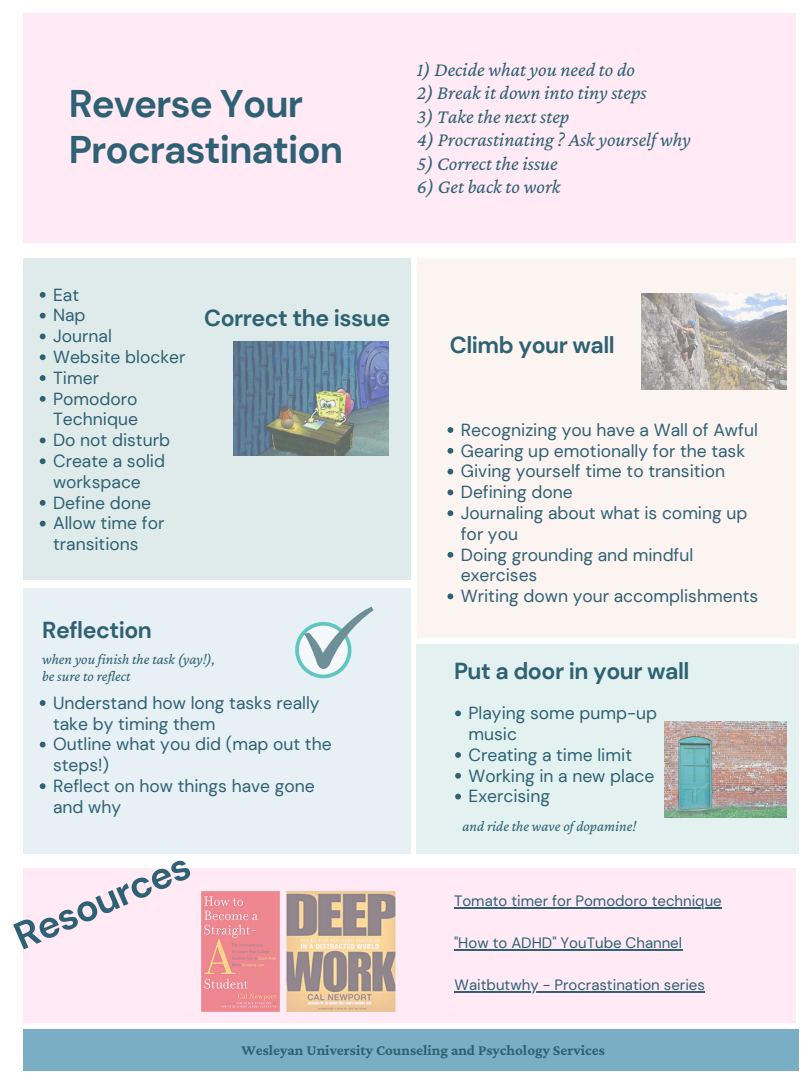
<style>
.page{position:relative;width:810px;height:1080px;background:#fff}
.page>*{position:absolute;margin:0;border:0;box-sizing:border-box;transform-origin:0 0}
.t1{font:700 38.5px/46.2px "DM Sans";letter-spacing:-.025em;color:#2e6173}
.t2{font:700 23.06px "DM Sans";letter-spacing:-.02em;color:#2e6173}
.t3{font:italic 20px "Crimson Pro";color:#2e6173}
.t4{font:17.5px/20.8px "DM Sans";color:#2e6173}
.t5{font:15px "DM Sans";color:#2e6173}
.t6{font:italic 15px/16.4px "Crimson Pro";color:#2e6173}
.t7{font:700 15px "Crimson Pro";color:#2e6173}
</style>
<div class="page">
<div style="left:23px;top:588px;width:387px;height:266px;background:#e7f0f4"></div>
<div style="left:23px;top:14px;width:773px;height:229px;background:#ffeaf6"></div>
<div style="left:23px;top:258px;width:387px;height:322px;background:#dfebea"></div>
<img style="left:234px;top:342px;width:154px;height:113px">
<div style="left:417px;top:258px;width:379px;height:380px;background:#fcf4f1"></div>
<img style="left:641px;top:293px;width:146px;height:97px">
<div style="left:417px;top:644px;width:382px;height:209px;background:#e3f2f1"></div>
<img style="left:665px;top:722px;width:122px;height:95px">
<div style="left:23px;top:869px;width:773px;height:154px;background:#ffeaf6"></div>
<svg style="left:295px;top:607px;width:79px;height:71px"></svg>
<img style="left:201px;top:892px;width:78px;height:120px">
<div style="left:23px;top:1030px;width:776px;height:41px;background:#79aec4"></div>
<img style="left:286px;top:892px;width:109px;height:120px">
<svg style="left:40px;top:292px;width:6px;height:6px"></svg>
<svg style="left:40px;top:313px;width:6px;height:6px"></svg>
<svg style="left:40px;top:334px;width:6px;height:5px"></svg>
<svg style="left:40px;top:354px;width:6px;height:6px"></svg>
<svg style="left:40px;top:375px;width:6px;height:6px"></svg>
<svg style="left:40px;top:396px;width:6px;height:6px"></svg>
<svg style="left:40px;top:438px;width:6px;height:5px"></svg>
<svg style="left:40px;top:458px;width:6px;height:6px"></svg>
<svg style="left:40px;top:500px;width:6px;height:6px"></svg>
<svg style="left:40px;top:521px;width:6px;height:6px"></svg>
<svg style="left:448px;top:427px;width:5px;height:6px"></svg>
<svg style="left:448px;top:448px;width:5px;height:6px"></svg>
<svg style="left:448px;top:469px;width:5px;height:6px"></svg>
<svg style="left:448px;top:490px;width:5px;height:5px"></svg>
<svg style="left:448px;top:510px;width:5px;height:6px"></svg>
<svg style="left:448px;top:552px;width:5px;height:6px"></svg>
<svg style="left:448px;top:594px;width:5px;height:5px"></svg>
<svg style="left:455px;top:710px;width:6px;height:6px"></svg>
<svg style="left:455px;top:752px;width:6px;height:6px"></svg>
<svg style="left:455px;top:773px;width:6px;height:6px"></svg>
<svg style="left:455px;top:794px;width:6px;height:5px"></svg>
<svg style="left:40px;top:700px;width:6px;height:6px"></svg>
<svg style="left:40px;top:742px;width:6px;height:5px"></svg>
<svg style="left:40px;top:783px;width:6px;height:6px"></svg>
<hr style="left:454px;top:907px;width:268px;height:1px;background:#2e6173">
<hr style="left:454px;top:949px;width:228px;height:2px;background:#2e6173">
<hr style="left:455px;top:991px;width:250px;height:1px;background:#2e6173">
<h1 class="t1" style="left:69px;top:81px;width:276px">Reverse Your<br>Procrastination</h1>
<p class="t3" style="left:417px;top:58px;width:220px">1) Decide what you need to do</p>
<p class="t3" style="left:417px;top:81px;width:231px">2) Break it down into tiny steps</p>
<p class="t3" style="left:417px;top:105px;width:154px">3) Take the next step</p>
<p class="t3" style="left:417px;top:128px;width:275px">4) Procrastinating ? Ask yourself why</p>
<p class="t3" style="left:417px;top:152px;width:142px">5) Correct the issue</p>
<p class="t3" style="left:417px;top:176px;width:145px">6) Get back to work</p>
<p class="t4" style="left:53px;top:284px;width:134px">Eat<br>Nap<br>Journal<br>Website blocker<br>Timer<br>Pomodoro<br>Technique<br>Do not disturb<br>Create a solid workspace<br>Define done<br>Allow time for transitions</p>
<h2 class="t2" style="left:204px;top:303px;width:188px">Correct the issue</h2>
<h2 class="t2" style="left:42px;top:615px;width:111px">Reflection</h2>
<p class="t6" style="left:42px;top:651px;width:175px">when you finish the task (yay!), be sure to reflect</p>
<p class="t4" style="left:53px;top:692px;width:280px">Understand how long tasks really take by timing them<br>Outline what you did (map out the steps!)<br>Reflect on how things have gone and why</p>
<h1 class="t1" style="left:7px;top:918px;width:189px;rotate:-24deg">Resources</h1>
<h2 class="t2" style="left:450px;top:330px;width:167px">Climb your wall</h2>
<p class="t4" style="left:461px;top:419px;width:299px">Recognizing you have a Wall of Awful<br>Gearing up emotionally for the task<br>Giving yourself time to transition<br>Defining done<br>Journaling about what is coming up for you<br>Doing grounding and mindful exercises<br>Writing down your accomplishments</p>
<h2 class="t2" style="left:454px;top:656px;width:237px">Put a door in your wall</h2>
<p class="t4" style="left:468px;top:703px;width:190px">Playing some pump-up music<br>Creating a time limit<br>Working in a new place<br>Exercising</p>
<p class="t6" style="left:462px;top:818px;width:175px">and ride the wave of dopamine!</p>
<p class="t5" style="left:454px;top:891px;width:269px">Tomato timer for Pomodoro technique</p>
<p class="t5" style="left:454px;top:933px;width:230px">"How to ADHD" YouTube Channel</p>
<p class="t5" style="left:455px;top:975px;width:252px">Waitbutwhy - Procrastination series</p>
<p class="t7" style="left:242px;top:1042px;width:365px">Wesleyan University Counseling and Psychology Services</p>
</div>
